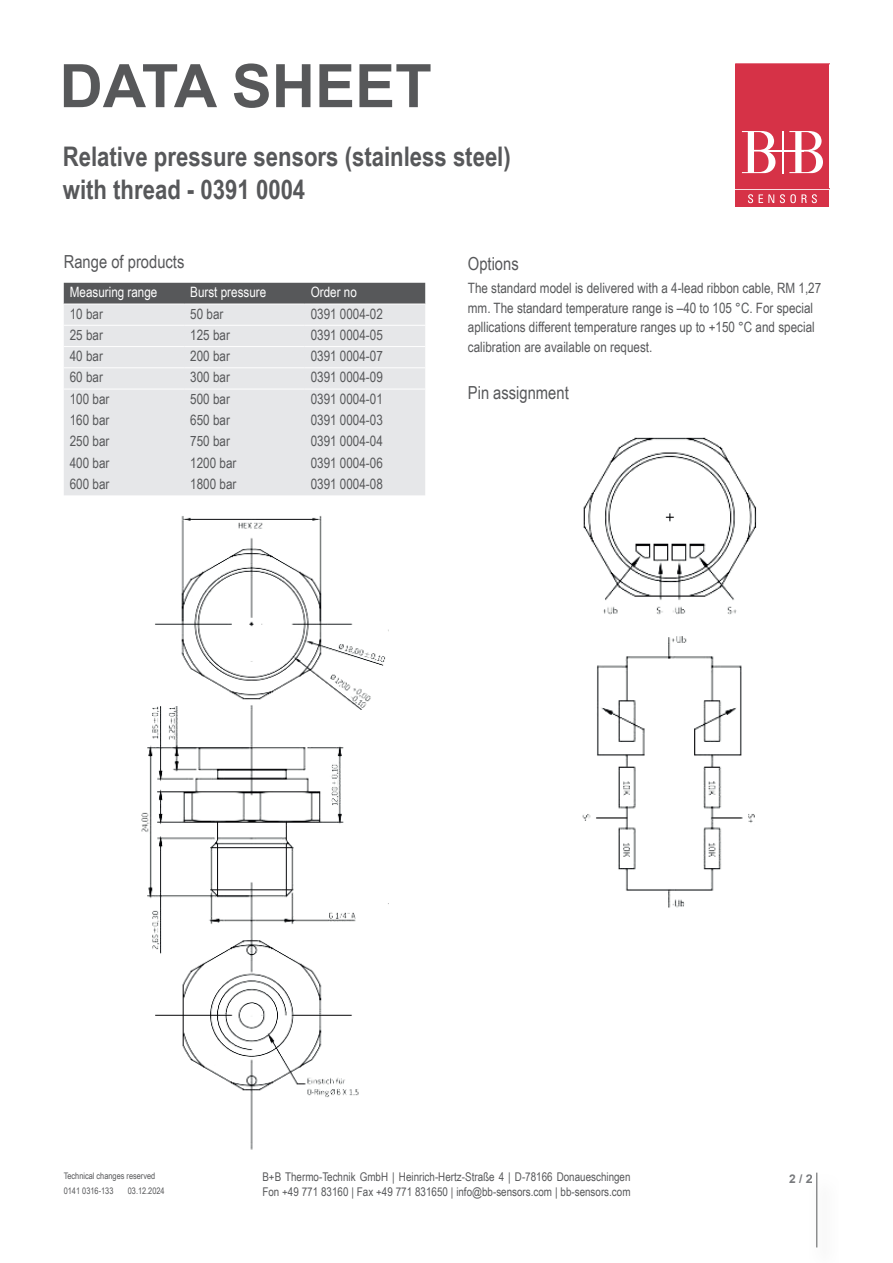
<style>
.page{position:relative;width:893px;height:1263px;background:#fff}
.page>*{position:absolute;margin:0;border:0;box-sizing:border-box;transform-origin:0 0}
.t1{font:700 60px "Arial";color:#57585a}
.t2{font:700 27px/32.4px "Arial Narrow";color:#57585a}
.t3{font:18px "Arial Narrow";color:#57585a}
.t4{font:14.25px/19.5px "Arial Narrow";color:#57585a}
.t5{font:14.25px "Arial Narrow";color:#fff}
.t6{font:12px/14.4px "Arial Narrow";color:#57585a}
.t7{font:700 12px "Arial";color:#787a7d}
.t8{font:9px/15px "Arial Narrow";color:#57585a}
</style>
<div class="page">
<div style="left:64px;top:283px;width:361px;height:21px;background:#57585a"></div>
<div style="left:64px;top:305px;width:361px;height:190px;background:#e6e7e9"></div>
<hr style="left:64px;top:325px;width:120px;height:1px;background:#fff">
<hr style="left:184px;top:325px;width:121px;height:1px;background:#fff">
<hr style="left:305px;top:325px;width:120px;height:1px;background:#fff">
<hr style="left:64px;top:346px;width:120px;height:1px;background:#fff">
<hr style="left:184px;top:346px;width:121px;height:1px;background:#fff">
<hr style="left:305px;top:346px;width:120px;height:1px;background:#fff">
<hr style="left:64px;top:367px;width:120px;height:1px;background:#fff">
<hr style="left:184px;top:367px;width:121px;height:1px;background:#fff">
<hr style="left:305px;top:367px;width:120px;height:1px;background:#fff">
<hr style="left:64px;top:389px;width:120px;height:1px;background:#fff">
<hr style="left:184px;top:389px;width:121px;height:1px;background:#fff">
<hr style="left:305px;top:389px;width:120px;height:1px;background:#fff">
<img style="left:582px;top:437px;width:175px;height:471px">
<img style="left:141px;top:516px;width:245px;height:633px">
<div style="left:736px;top:190px;width:93px;height:17px;background:#d63247"></div>
<svg style="left:736px;top:64px;width:93px;height:139px"></svg>
<img style="left:816px;top:1175px;width:2px;height:73px">
<svg style="left:809px;top:1175px;width:3px;height:8px"></svg>
<hr style="left:816px;top:1172px;width:1px;height:75px;background:#57585a">
<h1 class="t1" style="left:60px;top:44px;width:374px">DATA SHEET</h1>
<h2 class="t2" style="left:63px;top:139px;width:449px">Relative pressure sensors (stainless steel) with thread - 0391 0004</h2>
<p class="t3" style="left:64px;top:249px;width:122px">Range of products</p>
<p class="t5" style="left:70px;top:282px;width:89px">Measuring range</p>
<p class="t5" style="left:190px;top:282px;width:77px">Burst pressure</p>
<p class="t5" style="left:311px;top:282px;width:48px">Order no</p>
<p class="t4" style="left:70px;top:303px;width:35px">10 bar</p>
<p class="t4" style="left:190px;top:303px;width:35px">50 bar</p>
<p class="t4" style="left:311px;top:303px;width:74px">0391 0004-02</p>
<p class="t4" style="left:70px;top:325px;width:35px">25 bar</p>
<p class="t4" style="left:190px;top:325px;width:41px">125 bar</p>
<p class="t4" style="left:311px;top:325px;width:74px">0391 0004-05</p>
<p class="t4" style="left:70px;top:346px;width:35px">40 bar</p>
<p class="t4" style="left:190px;top:346px;width:41px">200 bar</p>
<p class="t4" style="left:311px;top:346px;width:74px">0391 0004-07</p>
<p class="t4" style="left:70px;top:367px;width:35px">60 bar</p>
<p class="t4" style="left:190px;top:367px;width:41px">300 bar</p>
<p class="t4" style="left:311px;top:367px;width:74px">0391 0004-09</p>
<p class="t4" style="left:70px;top:388px;width:41px">100 bar</p>
<p class="t4" style="left:190px;top:388px;width:41px">500 bar</p>
<p class="t4" style="left:311px;top:388px;width:74px">0391 0004-01</p>
<p class="t4" style="left:70px;top:410px;width:41px">160 bar</p>
<p class="t4" style="left:190px;top:410px;width:41px">650 bar</p>
<p class="t4" style="left:311px;top:410px;width:74px">0391 0004-03</p>
<p class="t4" style="left:70px;top:431px;width:41px">250 bar</p>
<p class="t4" style="left:190px;top:431px;width:41px">750 bar</p>
<p class="t4" style="left:311px;top:431px;width:74px">0391 0004-04</p>
<p class="t4" style="left:70px;top:452px;width:41px">400 bar</p>
<p class="t4" style="left:190px;top:452px;width:48px">1200 bar</p>
<p class="t4" style="left:311px;top:452px;width:74px">0391 0004-06</p>
<p class="t4" style="left:70px;top:473px;width:41px">600 bar</p>
<p class="t4" style="left:190px;top:473px;width:48px">1800 bar</p>
<p class="t4" style="left:311px;top:473px;width:74px">0391 0004-08</p>
<p class="t3" style="left:468px;top:250px;width:52px">Options</p>
<p class="t4" style="left:468px;top:278px;width:355px">The standard model is delivered with a 4-lead ribbon cable, RM 1,27 mm. The standard temperature range is –40 to 105 °C. For special apllications different temperature ranges up to +150 °C and special calibration are available on request.</p>
<p class="t3" style="left:468px;top:380px;width:102px">Pin assignment</p>
<p class="t8" style="left:64px;top:1168px;width:93px">Technical changes reserved<br>0141 0316-133</p>
<p class="t8" style="left:128px;top:1183px;width:38px">03.12.2024</p>
<p class="t6" style="left:262px;top:1169px;width:370px">B+B Thermo-Technik GmbH | Heinrich-Hertz-Straße 4 | D-78166 Donaueschingen<br>Fon +49 771 83160 | Fax +49 771 831650 | info@bb-sensors.com | bb-sensors.com</p>
<p class="t7" style="left:789px;top:1170px;width:25px">2 / 2</p>
</div>
